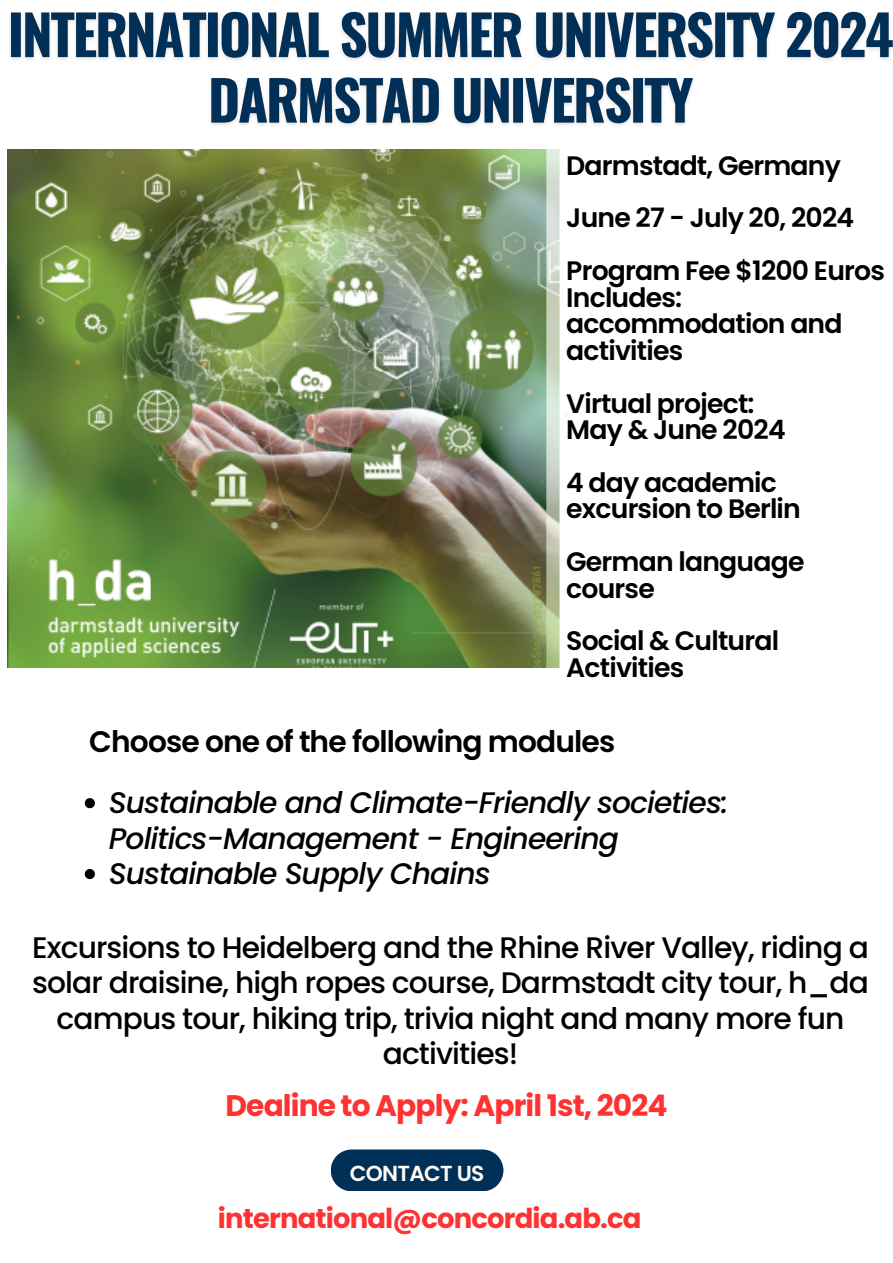
<style>
.page{position:relative;width:893px;height:1263px;background:#fff}
.page>*{position:absolute;margin:0;border:0;box-sizing:border-box;transform-origin:0 0}
.t1{font:500 29.7px/35.4px "Poppins";letter-spacing:-.03em;color:#000;text-align:center}
.t2{font:italic 500 29.7px/35.4px "Poppins";letter-spacing:-.03em;color:#000}
.t3{font:600 29.7px "Poppins";letter-spacing:-.03em;color:#000}
.t4{font:700 29.7px "Poppins";letter-spacing:-.03em;color:#ff3131}
.t5{font:700 27.45px "Poppins";letter-spacing:-.03em;color:#ff3131}
.t6{font:600 26.7px/26.4px "Poppins";letter-spacing:-.03em;color:#000}
.t7{font:600 21.75px "Poppins";letter-spacing:-.03em;color:#fffbf4}
</style>
<div class="page">
<img style="left:8px;top:149px;width:558px;height:518px">
<img style="left:10px;top:11px;width:883px;height:115px">
<svg style="left:85px;top:798px;width:10px;height:10px"></svg>
<svg style="left:85px;top:869px;width:10px;height:10px"></svg>
<svg style="left:331px;top:1149px;width:172px;height:42px;background:#0f3c60"></svg>
<h4 class="t6" style="left:566px;top:152px;width:276px">Darmstadt, Germany</h4>
<h2 class="t6" style="left:566px;top:205px;width:289px">June 27 - July 20, 2024</h2>
<h3 class="t6" style="left:566px;top:258px;width:320px">Program Fee $1200 Euros<br>Includes: accommodation and activities</h3>
<h3 class="t6" style="left:566px;top:390px;width:221px">Virtual project:<br>May &amp; June 2024</h3>
<h2 class="t6" style="left:566px;top:469px;width:236px">4 day academic excursion to Berlin</h2>
<h2 class="t6" style="left:566px;top:549px;width:240px">German language course</h2>
<p class="t6" style="left:566px;top:628px;width:214px">Social &amp; Cultural<br>Activities</p>
<h4 class="t3" style="left:89px;top:721px;width:527px">Choose one of the following modules</h4>
<h4 class="t2" style="left:109px;top:785px;width:621px">Sustainable and Climate-Friendly societies:<br>Politics-Management - Engineering</h4>
<h4 class="t2" style="left:109px;top:856px;width:383px">Sustainable Supply Chains</h4>
<h4 class="t1" style="left:32px;top:930px;width:838px">Excursions to Heidelberg and the Rhine River Valley, riding a solar draisine, high ropes course, Darmstadt city tour, h_da campus tour, hiking trip, trivia night and many more fun activities!</h4>
<h2 class="t4" style="left:226px;top:1085px;width:443px">Dealine to Apply: April 1st, 2024</h2>
<h4 class="t7" style="left:350px;top:1158px;width:136px">CONTACT US</h4>
<h4 class="t5" style="left:218px;top:1199px;width:425px">international@concordia.ab.ca</h4>
</div>
